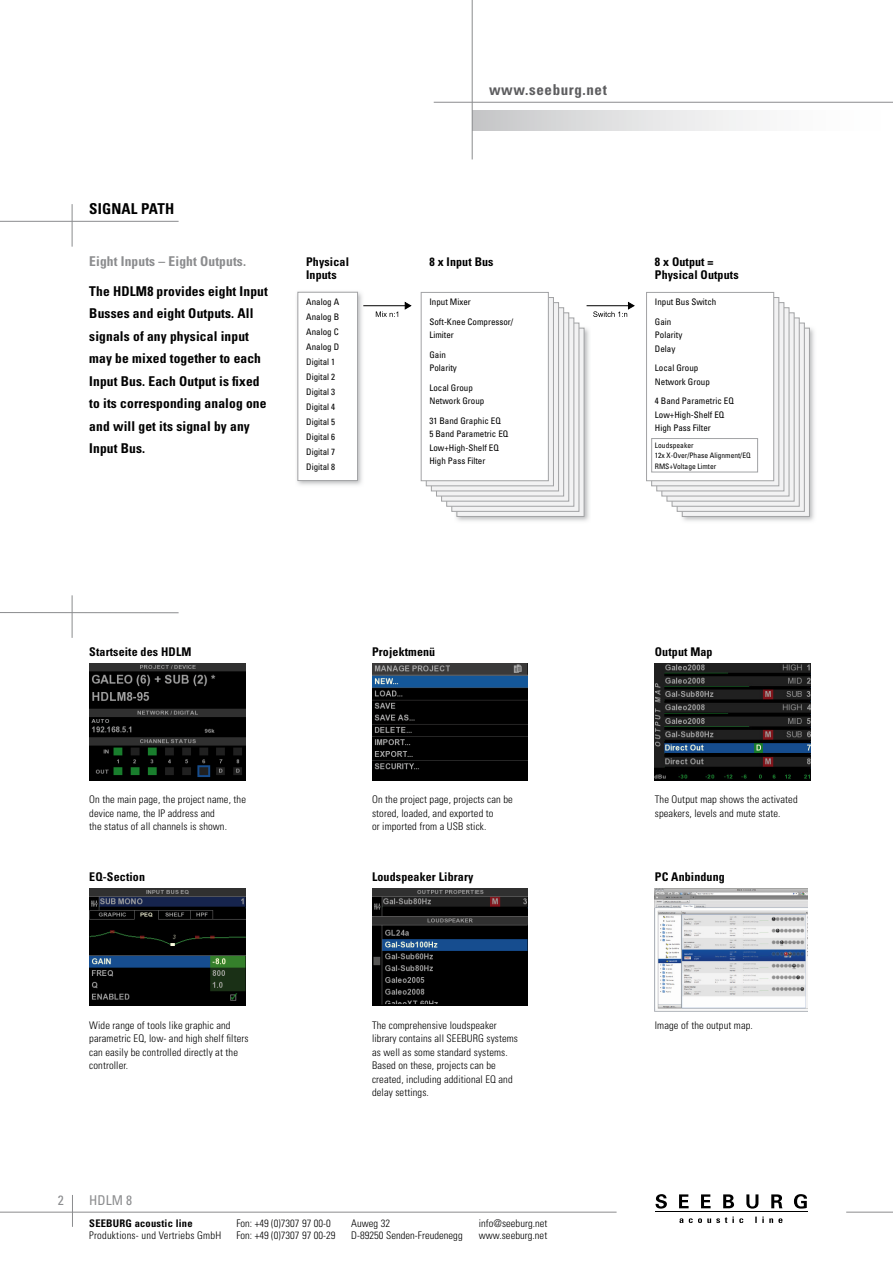
<style>
.page{position:relative;width:893px;height:1263px;background:#fff}
.page>*{position:absolute;margin:0;border:0;box-sizing:border-box;transform-origin:0 0}
.t1{font:700 condensed 15px "Univers";letter-spacing:.04em;color:#5d5d5f}
.t2{font:700 condensed 15px "Univers";letter-spacing:.01em;color:#000}
.t3{font:700 condensed 13.5px/22.5px "Univers";letter-spacing:.01em;color:#000}
.t4{font:700 condensed 13.5px "Univers";letter-spacing:.01em;color:#8b8c8e}
.t5{font:condensed 13.5px "Univers";color:#8b8c8e}
.t6{font:700 condensed 12px/13.5px "Univers";letter-spacing:.01em;color:#000}
.t7{font:300 condensed 10.5px/13.5px "Univers";letter-spacing:.01em;color:#000}
.t8{font:700 condensed 10.5px "Univers";letter-spacing:.02em;color:#000}
.t9{font:condensed 9px/15px "Univers";color:#000}
.t10{font:condensed 7.5px/10.5px "Univers";color:#000}
</style>
<div class="page">
<img style="left:297px;top:291px;width:68px;height:194px">
<div style="left:298px;top:292px;width:60px;height:189px;background:#fff;border:1px solid #a2a3a5"></div>
<img style="left:454px;top:325px;width:135px;height:196px">
<svg style="left:457px;top:328px;width:127px;height:189px;fill:#f2f2f3"></svg>
<svg style="left:452px;top:323px;width:127px;height:188px;fill:#f2f2f3"></svg>
<div style="left:446px;top:318px;width:128px;height:188px;background:linear-gradient(to right,#f2f2f3,#f2f2f3);border:1px solid #a2a3a5"></div>
<div style="left:441px;top:313px;width:128px;height:188px;background:linear-gradient(to right,#f2f2f3,#f2f2f3);border:1px solid #a2a3a5"></div>
<div style="left:436px;top:308px;width:128px;height:188px;background:#f2f2f3;border:1px solid #a2a3a5"></div>
<div style="left:431px;top:302px;width:128px;height:189px;background:#f2f2f3;border:1px solid #a2a3a5"></div>
<div style="left:426px;top:297px;width:128px;height:189px;background:#f2f2f3;border:1px solid #a2a3a5"></div>
<div style="left:421px;top:292px;width:128px;height:189px;background:#fff;border:1px solid #a2a3a5"></div>
<img style="left:679px;top:325px;width:135px;height:196px">
<svg style="left:682px;top:328px;width:128px;height:189px;fill:#efeff0"></svg>
<svg style="left:677px;top:323px;width:127px;height:188px;fill:#f2f2f3"></svg>
<svg style="left:672px;top:318px;width:127px;height:188px;fill:#f2f2f3"></svg>
<svg style="left:667px;top:313px;width:127px;height:188px;fill:#f2f2f3"></svg>
<svg style="left:662px;top:308px;width:127px;height:188px;fill:#f2f2f3"></svg>
<svg style="left:657px;top:302px;width:127px;height:189px;fill:#f2f2f3"></svg>
<div style="left:651px;top:297px;width:128px;height:189px;background:linear-gradient(to right,#e8e8e9,#e9e9ea);border:1px solid #a2a3a5"></div>
<div style="left:646px;top:292px;width:128px;height:189px;background:#fff;border:1px solid #a2a3a5"></div>
<img style="left:655px;top:889px;width:153px;height:122px">
<hr style="left:587px;top:305px;width:43px;height:1px;background:#000">
<svg style="left:593px;top:301px;width:42px;height:16px"></svg>
<svg style="left:376px;top:311px;width:22px;height:6px"></svg>
<hr style="left:363px;top:305px;width:44px;height:1px;background:#000">
<svg style="left:404px;top:301px;width:8px;height:9px"></svg>
<div style="left:472px;top:111px;width:421px;height:19px;background:linear-gradient(to right,#cacbcc,#fff)"></div>
<hr style="left:434px;top:102px;width:459px;height:1px;background:#8b8c8e">
<hr style="left:472px;top:0;width:1px;height:159px;background:#8b8c8e">
<hr style="left:0;top:1212px;width:617px;height:1px;background:#8b8c8e">
<hr style="left:846px;top:1212px;width:47px;height:1px;background:#8b8c8e">
<hr style="left:655px;top:1211px;width:152px;height:1px;background:#000">
<svg style="left:679px;top:1216px;width:103px;height:7px"></svg>
<svg style="left:655px;top:1194px;width:12px;height:14px"></svg>
<svg style="left:679px;top:1194px;width:10px;height:14px"></svg>
<svg style="left:701px;top:1194px;width:10px;height:14px"></svg>
<svg style="left:723px;top:1194px;width:11px;height:14px"></svg>
<svg style="left:746px;top:1194px;width:12px;height:14px"></svg>
<svg style="left:771px;top:1194px;width:11px;height:14px"></svg>
<svg style="left:794px;top:1194px;width:13px;height:14px"></svg>
<hr style="left:72px;top:1195px;width:1px;height:32px;background:#8b8c8e">
<hr style="left:0;top:221px;width:179px;height:1px;background:#8b8c8e">
<hr style="left:0;top:612px;width:179px;height:1px;background:#8b8c8e">
<hr style="left:72px;top:204px;width:1px;height:43px;background:#8b8c8e">
<hr style="left:72px;top:595px;width:1px;height:43px;background:#8b8c8e">
<div style="left:651px;top:438px;width:107px;height:34px;border:1px solid #a2a3a5"></div>
<img style="left:89px;top:889px;width:156px;height:117px">
<img style="left:372px;top:889px;width:156px;height:117px">
<img style="left:655px;top:663px;width:156px;height:117px">
<img style="left:372px;top:663px;width:156px;height:117px">
<img style="left:89px;top:663px;width:156px;height:117px">
<h1 class="t1" style="left:489px;top:81px;width:119px">www.seeburg.net</h1>
<h1 class="t2" style="left:89px;top:200px;width:86px">SIGNAL PATH</h1>
<p class="t4" style="left:89px;top:252px;width:158px">Eight Inputs – Eight Outputs.</p>
<p class="t3" style="left:89px;top:279px;width:180px">The HDLM8 provides eight Input<br>Busses and eight Outputs. All signals of any physical input may be mixed together to each<br>Input Bus. Each Output is fixed to its corresponding analog one and will get its signal by any<br>Input Bus.</p>
<p class="t6" style="left:306px;top:255px;width:44px">Physical<br>Inputs</p>
<p class="t6" style="left:429px;top:255px;width:66px">8 x Input Bus</p>
<p class="t6" style="left:655px;top:255px;width:85px">8 x Output =<br>Physical Outputs</p>
<p class="t9" style="left:306px;top:294px;width:34px">Analog A<br>Analog B<br>Analog C<br>Analog D<br>Digital 1<br>Digital 2<br>Digital 3<br>Digital 4<br>Digital 5<br>Digital 6<br>Digital 7<br>Digital 8</p>
<p class="t9" style="left:429px;top:292px;width:85px;line-height:19.5px">Input Mixer<br>Soft-Knee Compressor/</p>
<p class="t9" style="left:429px;top:325px;width:26px;line-height:19.5px">Limiter<br>Gain</p>
<p class="t9" style="left:429px;top:358px;width:45px;line-height:19.5px">Polarity<br>Local Group</p>
<p class="t9" style="left:429px;top:391px;width:73px;line-height:19.5px">Network Group<br>31 Band Graphic EQ</p>
<p class="t9" style="left:429px;top:427px;width:80px;line-height:13.5px">5 Band Parametric EQ<br>Low+High-Shelf EQ<br>High Pass Filter</p>
<p class="t9" style="left:655px;top:292px;width:63px;line-height:19.5px">Input Bus Switch<br>Gain</p>
<p class="t9" style="left:655px;top:328px;width:29px;line-height:13.5px">Polarity<br>Delay</p>
<p class="t9" style="left:655px;top:361px;width:56px;line-height:13.5px">Local Group<br>Network Group</p>
<p class="t9" style="left:655px;top:394px;width:80px;line-height:13.5px">4 Band Parametric EQ<br>Low+High-Shelf EQ<br>High Pass Filter</p>
<p class="t10" style="left:655px;top:439px;width:97px">Loudspeaker<br>12x X-Over/Phase Alignment/EQ<br>RMS+Voltage Limter</p>
<p class="t6" style="left:89px;top:644px;width:104px">Startseite des HDLM</p>
<p class="t6" style="left:372px;top:644px;width:65px">Projektmenü</p>
<p class="t6" style="left:655px;top:644px;width:59px">Output Map</p>
<p class="t7" style="left:89px;top:793px;width:158px">On the main page, the project name, the device name, the IP address and<br>the status of all channels is shown.</p>
<p class="t7" style="left:372px;top:793px;width:142px">On the project page, projects can be stored, loaded, and exported to<br>or imported from a USB stick.</p>
<p class="t7" style="left:655px;top:793px;width:144px">The Output map shows the activated speakers, levels and mute state.</p>
<p class="t6" style="left:89px;top:870px;width:57px">EQ-Section</p>
<p class="t6" style="left:372px;top:870px;width:103px">Loudspeaker Library</p>
<p class="t6" style="left:655px;top:870px;width:71px">PC Anbindung</p>
<p class="t7" style="left:89px;top:1018px;width:161px">Wide range of tools like graphic and parametric EQ, low- and high shelf filters can easily be controlled directly at the controller.</p>
<p class="t7" style="left:372px;top:1018px;width:126px">The comprehensive loudspeaker</p>
<p class="t7" style="left:655px;top:1018px;width:100px">Image of the output map.</p>
<p class="t7" style="left:372px;top:1032px;width:147px">library contains all SEEBURG systems as well as some standard systems.<br>Based on these, projects can be created, including additional EQ and delay settings.</p>
<p class="t5" style="left:58px;top:1191px;width:7px">2</p>
<p class="t5" style="left:89px;top:1191px;width:44px">HDLM 8</p>
<p class="t8" style="left:89px;top:1217px;width:105px">SEEBURG acoustic line</p>
<p class="t7" style="left:89px;top:1228px;width:133px">Produktions- und Vertriebs GmbH</p>
<p class="t7" style="left:236px;top:1217px;width:101px;line-height:12px">Fon: +49 (0)7307 97 00-0<br>Fon: +49 (0)7307 97 00-29</p>
<p class="t7" style="left:351px;top:1217px;width:113px;line-height:12px">Auweg 32<br>D-89250 Senden-Freudenegg</p>
<p class="t7" style="left:479px;top:1217px;width:70px;line-height:12px">info@seeburg.net www.seeburg.net</p>
</div>
